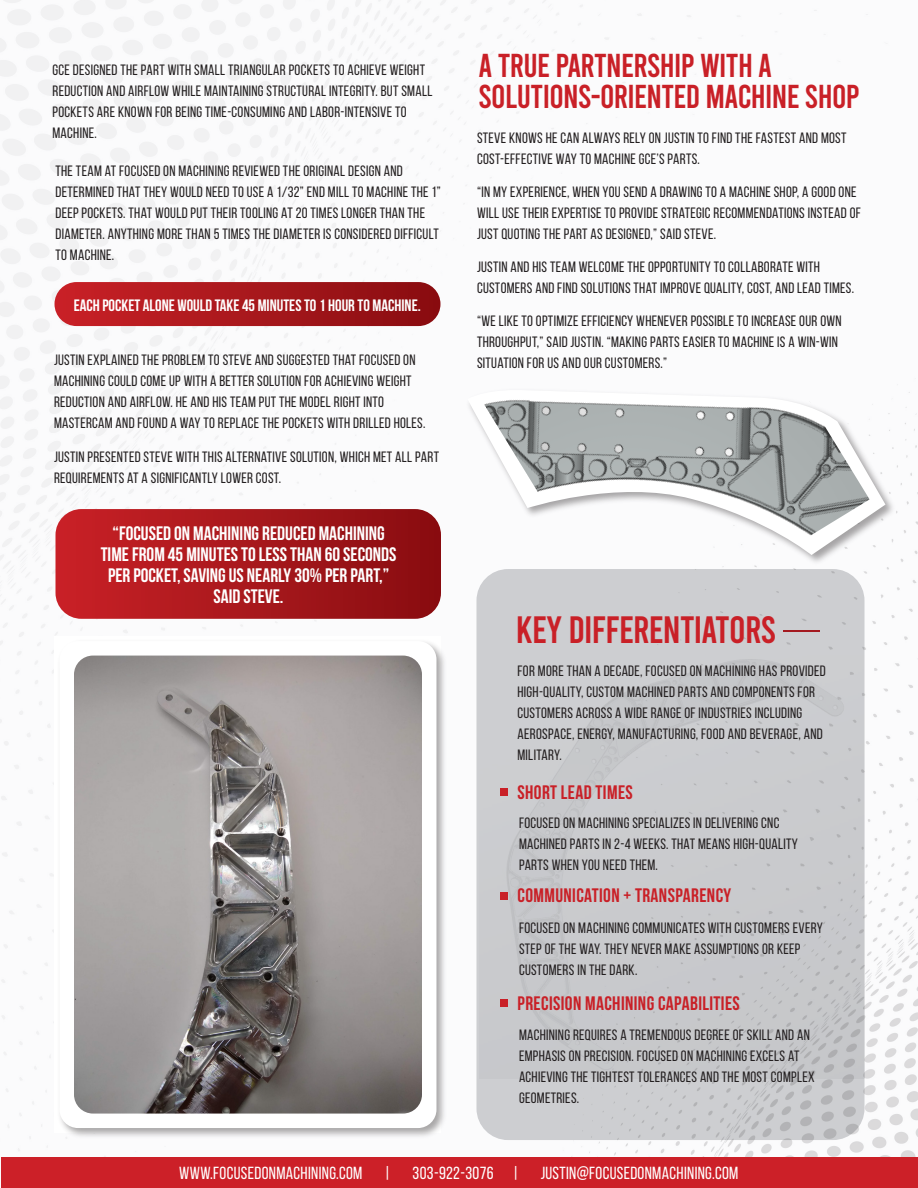
<style>
.page{position:relative;width:918px;height:1188px;background:#fff}
.page>*{position:absolute;margin:0;border:0;box-sizing:border-box;transform-origin:0 0}
.t1{font:37.95px "Bebas";letter-spacing:-.02em;color:#c92027}
.t2{font:33px/31.5px "Bebas";letter-spacing:-.02em;color:#c92027}
.t3{font:700 19.5px/21px "Bebas Neue";color:#fff;text-align:center}
.t4{font:700 19.5px "Bebas Neue";letter-spacing:.02em;color:#c92027}
.t5{font:17.55px "Bebas Neue";letter-spacing:.02em;color:#fff}
.t6{font:700 16.5px "Bebas Neue";color:#fff}
.t7{font:15px/21px "Bebas Neue";letter-spacing:.02em;color:#231f20}
</style>
<div class="page">
<img style="left:0;top:0;width:918px;height:1157px">
<img style="left:55px;top:636px;width:395px;height:506px">
<div style="left:59px;top:641px;width:377px;height:487px;background:#fff;border-radius:19px"></div>
<div style="left:55px;top:282px;width:385px;height:44px;background:linear-gradient(to right,#c92227,#880d11);border-radius:22px"></div>
<svg style="left:56px;top:509px;width:385px;height:110px"></svg>
<img style="left:74px;top:656px;width:348px;height:458px">
<div style="left:477px;top:569px;width:387px;height:571px;background:#c9cacd;border-radius:32px"></div>
<div style="left:500px;top:788px;width:8px;height:8px;background:#c92027"></div>
<div style="left:500px;top:892px;width:8px;height:8px;background:#c92027"></div>
<div style="left:500px;top:999px;width:8px;height:8px;background:#c92027"></div>
<img style="left:463px;top:385px;width:436px;height:184px">
<svg style="left:468px;top:389px;width:417px;height:166px"></svg>
<img style="left:470px;top:235px;width:400px;height:410px">
<div style="left:1px;top:1157px;width:917px;height:31px;background:#cc2028"></div>
<p class="t7" style="left:52px;top:59px;width:381px">GCE DESIGNED THE PART WITH SMALL TRIANGULAR POCKETS TO ACHIEVE WEIGHT REDUCTION AND AIRFLOW WHILE MAINTAINING STRUCTURAL INTEGRITY. BUT SMALL POCKETS ARE KNOWN FOR BEING TIME-CONSUMING AND LABOR-INTENSIVE TO MACHINE.</p>
<p class="t7" style="left:56px;top:160px;width:387px">THE TEAM AT FOCUSED ON MACHINING REVIEWED THE ORIGINAL DESIGN AND DETERMINED THAT THEY WOULD NEED TO USE A 1/32” END MILL TO MACHINE THE 1” DEEP POCKETS. THAT WOULD PUT THEIR TOOLING AT 20 TIMES LONGER THAN THE DIAMETER. ANYTHING MORE THAN 5 TIMES THE DIAMETER IS CONSIDERED DIFFICULT TO MACHINE.</p>
<p class="t6" style="left:74px;top:296px;width:349px">EACH POCKET ALONE WOULD TAKE 45 MINUTES TO 1 HOUR TO MACHINE.</p>
<p class="t7" style="left:54px;top:349px;width:373px">JUSTIN EXPLAINED THE PROBLEM TO STEVE AND SUGGESTED THAT FOCUSED ON MACHINING COULD COME UP WITH A BETTER SOLUTION FOR ACHIEVING WEIGHT REDUCTION AND AIRFLOW. HE AND HIS TEAM PUT THE MODEL RIGHT INTO MASTERCAM AND FOUND A WAY TO REPLACE THE POCKETS WITH DRILLED HOLES.</p>
<p class="t7" style="left:54px;top:446px;width:387px">JUSTIN PRESENTED STEVE WITH THIS ALTERNATIVE SOLUTION, WHICH MET ALL PART<br>REQUIREMENTS AT A SIGNIFICANTLY LOWER COST.</p>
<h3 class="t3" style="left:101px;top:523px;width:297px">“FOCUSED ON MACHINING REDUCED MACHINING TIME FROM 45 MINUTES TO LESS THAN 60 SECONDS PER POCKET, SAVING US NEARLY 30% PER PART,” SAID STEVE.</h3>
<h2 class="t2" style="left:478px;top:49px;width:383px">A TRUE PARTNERSHIP WITH A<br>SOLUTIONS-ORIENTED MACHINE SHOP</h2>
<p class="t7" style="left:477px;top:127px;width:371px">STEVE KNOWS HE CAN ALWAYS RELY ON JUSTIN TO FIND THE FASTEST AND MOST<br>COST-EFFECTIVE WAY TO MACHINE GCE’S PARTS.</p>
<p class="t7" style="left:477px;top:182px;width:385px">“IN MY EXPERIENCE, WHEN YOU SEND A DRAWING TO A MACHINE SHOP, A GOOD ONE<br>WILL USE THEIR EXPERTISE TO PROVIDE STRATEGIC RECOMMENDATIONS INSTEAD OF<br>JUST QUOTING THE PART AS DESIGNED,” SAID STEVE.</p>
<p class="t7" style="left:477px;top:257px;width:379px">JUSTIN AND HIS TEAM WELCOME THE OPPORTUNITY TO COLLABORATE WITH<br>CUSTOMERS AND FIND SOLUTIONS THAT IMPROVE QUALITY, COST, AND LEAD TIMES.</p>
<p class="t7" style="left:477px;top:311px;width:366px">“WE LIKE TO OPTIMIZE EFFICIENCY WHENEVER POSSIBLE TO INCREASE OUR OWN<br>THROUGHPUT,” SAID JUSTIN. “MAKING PARTS EASIER TO MACHINE IS A WIN-WIN<br>SITUATION FOR US AND OUR CUSTOMERS.”</p>
<h1 class="t1" style="left:516px;top:611px;width:262px">KEY DIFFERENTIATORS</h1>
<p class="t7" style="left:518px;top:660px;width:310px">FOR MORE THAN A DECADE, FOCUSED ON MACHINING HAS PROVIDED HIGH-QUALITY, CUSTOM MACHINED PARTS AND COMPONENTS FOR CUSTOMERS ACROSS A WIDE RANGE OF INDUSTRIES INCLUDING AEROSPACE, ENERGY, MANUFACTURING, FOOD AND BEVERAGE, AND MILITARY.</p>
<h3 class="t4" style="left:518px;top:781px;width:117px">SHORT LEAD TIMES</h3>
<p class="t7" style="left:519px;top:812px;width:280px">FOCUSED ON MACHINING SPECIALIZES IN DELIVERING CNC<br>MACHINED PARTS IN 2-4 WEEKS. THAT MEANS HIGH-QUALITY<br>PARTS WHEN YOU NEED THEM.</p>
<h3 class="t4" style="left:518px;top:885px;width:215px">COMMUNICATION + TRANSPARENCY</h3>
<p class="t7" style="left:519px;top:917px;width:305px">FOCUSED ON MACHINING COMMUNICATES WITH CUSTOMERS EVERY<br>STEP OF THE WAY. THEY NEVER MAKE ASSUMPTIONS OR KEEP<br>CUSTOMERS IN THE DARK.</p>
<h3 class="t4" style="left:518px;top:993px;width:224px">PRECISION MACHINING CAPABILITIES</h3>
<p class="t7" style="left:519px;top:1024px;width:297px">MACHINING REQUIRES A TREMENDOUS DEGREE OF SKILL AND AN EMPHASIS ON PRECISION. FOCUSED ON MACHINING EXCELS AT ACHIEVING THE TIGHTEST TOLERANCES AND THE MOST COMPLEX GEOMETRIES.</p>
<p class="t5" style="left:179px;top:1163px;width:561px">WWW.FOCUSEDONMACHINING.COM | 303-922-3076 | JUSTIN@FOCUSEDONMACHINING.COM</p>
</div>
